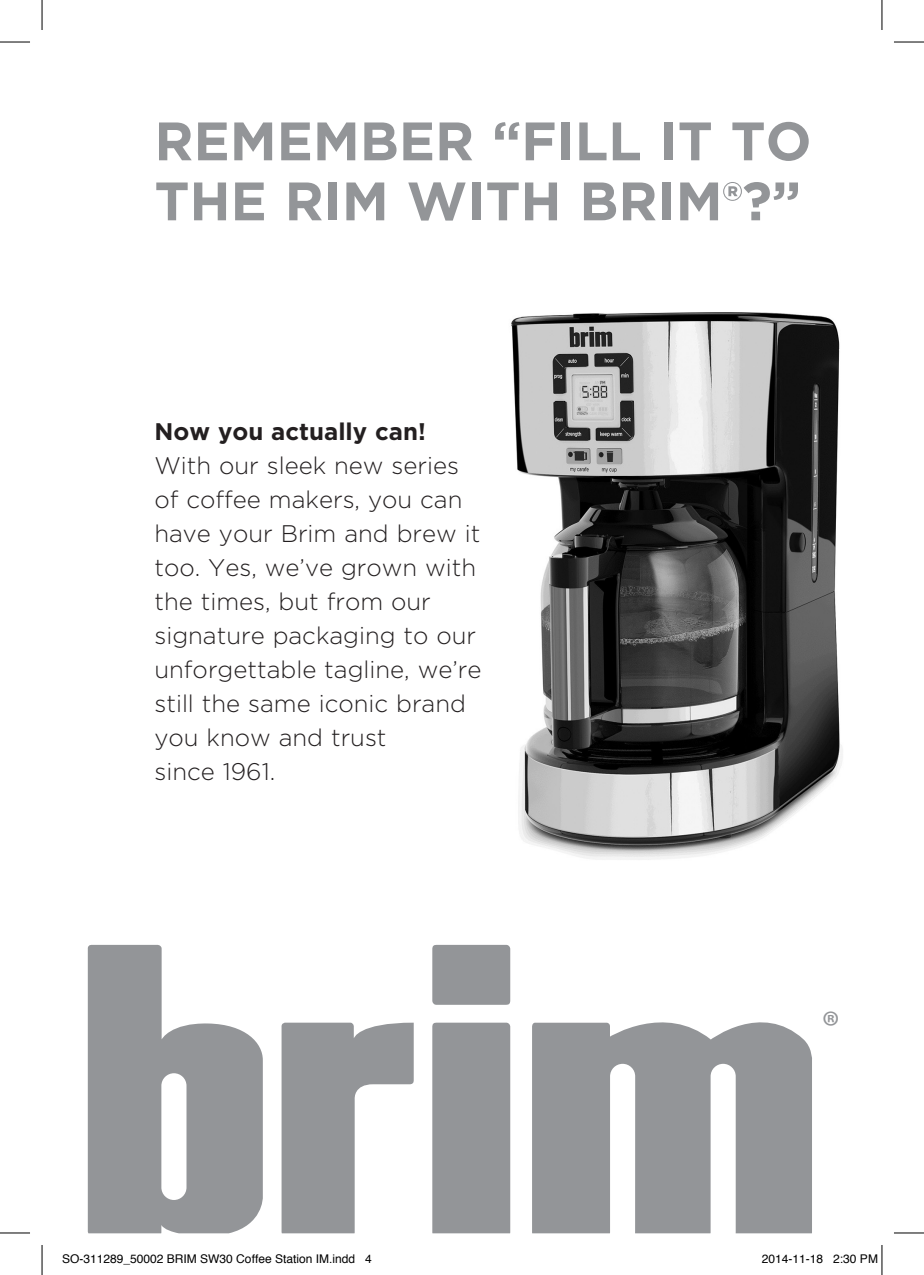
<style>
.page{position:relative;width:924px;height:1275px;background:#fff}
.page>*{position:absolute;margin:0;border:0;box-sizing:border-box;transform-origin:0 0}
.t1{font:700 54px/60px "Gotham";color:#939598}
.t2{font:43.2px "Myriad Pro";color:#939598}
.t3{font:300 24px/34px "Gotham";color:#231f20}
.t4{font:700 24px "Gotham";color:#231f20}
.t5{font:12px "Helvetica";color:#000}
</style>
<div class="page">
<img style="left:511px;top:312px;width:332px;height:548px">
<svg style="left:532px;top:1022px;width:279px;height:211px;fill:#939598"></svg>
<div style="left:432px;top:1022px;width:78px;height:211px;background:#939598"></div>
<svg style="left:281px;top:1022px;width:132px;height:211px"></svg>
<svg style="left:87px;top:944px;width:176px;height:289px;fill:#939598"></svg>
<div style="left:432px;top:944px;width:78px;height:61px;background:#939598"></div>
<hr style="left:0;top:42px;width:30px;height:1px;background:#000">
<hr style="left:893px;top:42px;width:30px;height:1px;background:#000">
<hr style="left:0;top:1232px;width:30px;height:1px;background:#000">
<hr style="left:893px;top:1232px;width:30px;height:1px;background:#000">
<hr style="left:42px;top:0;width:1px;height:30px;background:#000">
<hr style="left:42px;top:1245px;width:1px;height:30px;background:#000">
<hr style="left:881px;top:0;width:1px;height:30px;background:#000">
<hr style="left:881px;top:1245px;width:1px;height:30px;background:#000">
<h1 class="t1" style="left:154px;top:111px;width:658px">REMEMBER “FILL IT TO<br>THE RIM WITH BRIM®?”</h1>
<p class="t4" style="left:154px;top:416px;width:273px">Now you actually can!</p>
<p class="t3" style="left:154px;top:448px;width:328px">With our sleek new series of coffee makers, you can have your Brim and brew it too. Yes, we’ve grown with the times, but from our signature packaging to our unforgettable tagline, we’re still the same iconic brand you know and trust<br>since 1961.</p>
<h2 class="t2" style="left:821px;top:999px;width:20px">®</h2>
<p class="t5" style="left:62px;top:1249px;width:311px">SO-311289_50002 BRIM SW30 Coffee Station IM.indd 4</p>
<p class="t5" style="left:761px;top:1249px;width:118px">2014-11-18 2:30 PM</p>
</div>
